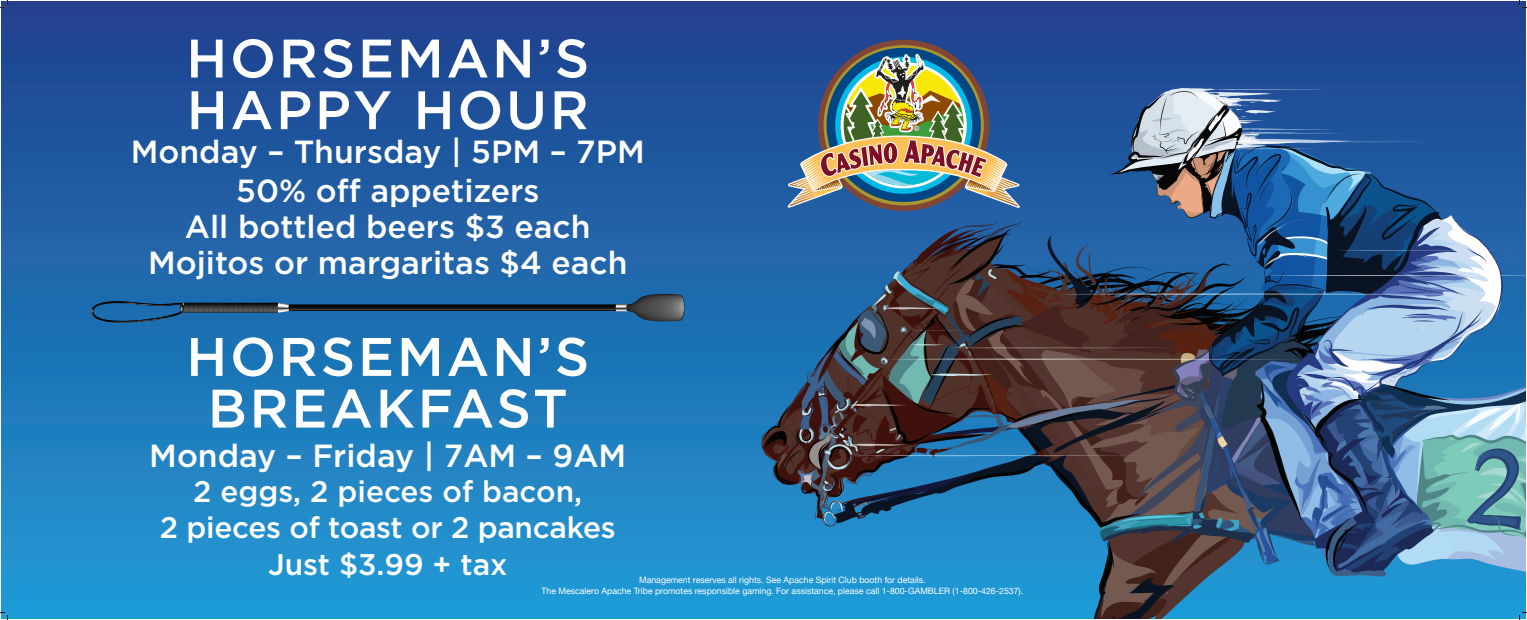
<style>
.page{position:relative;width:1527px;height:620px;background:#fff}
.page>*{position:absolute;margin:0;border:0;box-sizing:border-box;transform-origin:0 0}
.t1{font:500 54.11px/51.7px "Gotham";letter-spacing:.05em;color:#fff}
.t2{font:500 31.92px/36.2px "Gotham";color:#fff;text-align:center}
.t3{font:500 29.82px/36.2px "Gotham";letter-spacing:-.01em;color:#fff;text-align:center}
.t4{font:8.75px/10.5px "Helvetica Neue";color:#fff;text-align:center}
</style>
<div class="page">
<div style="left:1px;top:1px;width:1525px;height:617px;background:linear-gradient(to bottom,#20408c,#209bd5)"></div>
<svg style="left:752px;top:341px;width:9px;height:184px;background:#1f7ebe"></svg>
<svg style="left:91px;top:294px;width:593px;height:28px;background:#215a89"></svg>
<svg style="left:0;top:0;width:8px;height:8px"></svg>
<svg style="left:0;top:612px;width:8px;height:8px"></svg>
<svg style="left:1519px;top:0;width:8px;height:8px"></svg>
<svg style="left:762px;top:45px;width:765px;height:575px;background:#3d678e"></svg>
<h1 class="t1" style="left:186px;top:32px;width:405px">HORSEMAN’S<br>HAPPY HOUR</h1>
<h2 class="t2" style="left:131px;top:133px;width:515px">Monday – Thursday | 5PM – 7PM</h2>
<h2 class="t2" style="left:148px;top:172px;width:481px">50% off appetizers<br>All bottled beers $3 each<br>Mojitos or margaritas $4 each</h2>
<h1 class="t1" style="left:186px;top:330px;width:405px;text-align:center">HORSEMAN’S<br>BREAKFAST</h1>
<h2 class="t2" style="left:149px;top:437px;width:478px">Monday – Friday | 7AM – 9AM</h2>
<h3 class="t3" style="left:160px;top:473px;width:457px">2 eggs, 2 pieces of bacon,<br>2 pieces of toast or 2 pancakes<br>Just $3.99 + tax</h3>
<p class="t4" style="left:541px;top:575px;width:483px">Management reserves all rights. See Apache Spirit Club booth for details.<br>The Mescalero Apache Tribe promotes responsible gaming. For assistance, please call 1-800-GAMBLER (1-800-426-2537).</p>
</div>
